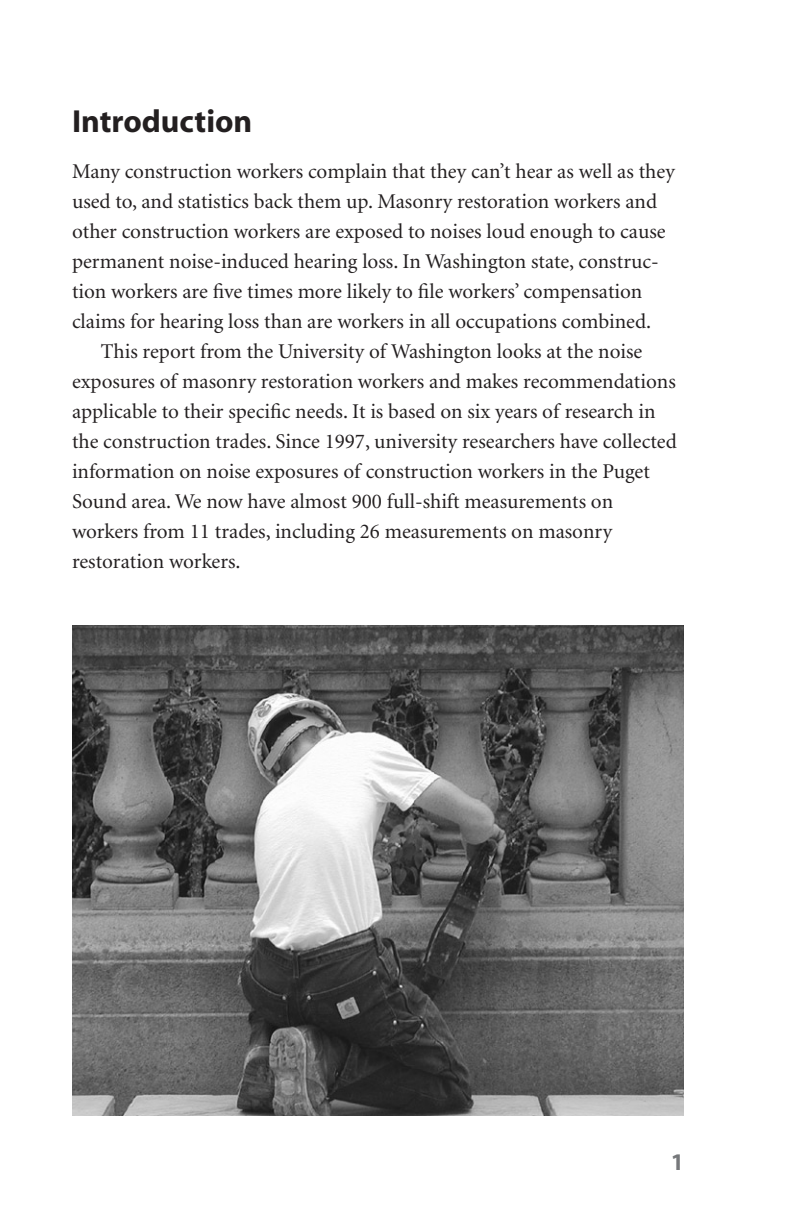
<style>
.page{position:relative;width:792px;height:1224px;background:#fff}
.page>*{position:absolute;margin:0;border:0;box-sizing:border-box;transform-origin:0 0}
.Headline{font:700 32px "Myriad";color:#231f20}
.Headline-2{font:700 24px "Myriad";color:#76787b}
.Body_text{font:21px/30px "Minion";color:#231f20}
.body_text_opening{font:21px/30px "Minion";color:#231f20}
</style>
<div class="page">
<img style="left:72px;top:626px;width:612px;height:490px">
<p class="Headline" style="left:72px;top:105px;width:182px">Introduction</p>
<p class="body_text_opening" style="left:72px;top:157px;width:604px">Many construction workers complain that they can’t hear as well as they used to, and statistics back them up. Masonry restoration workers and other construction workers are exposed to noises loud enough to cause permanent noise-induced hearing loss. In Washington state, construc&shy;tion workers are five times more likely to file workers’ compensation claims for hearing loss than are workers in all occupations combined.</p>
<p class="Body_text" style="left:72px;top:337px;width:606px;text-indent:29px">This report from the University of Washington looks at the noise exposures of masonry restoration workers and makes recommendations applicable to their specific needs. It is based on six years of research in the construction trades. Since 1997, university researchers have collected information on noise exposures of construction workers in the Puget Sound area. We now have almost 900 full-shift measurements on workers from 11 trades, including 26 measurements on masonry restoration workers.</p>
<p class="Headline-2" style="left:671px;top:1150px;width:15px">3</p>
<p class="Headline-2" style="left:671px;top:1150px;width:15px">1</p>
</div>
